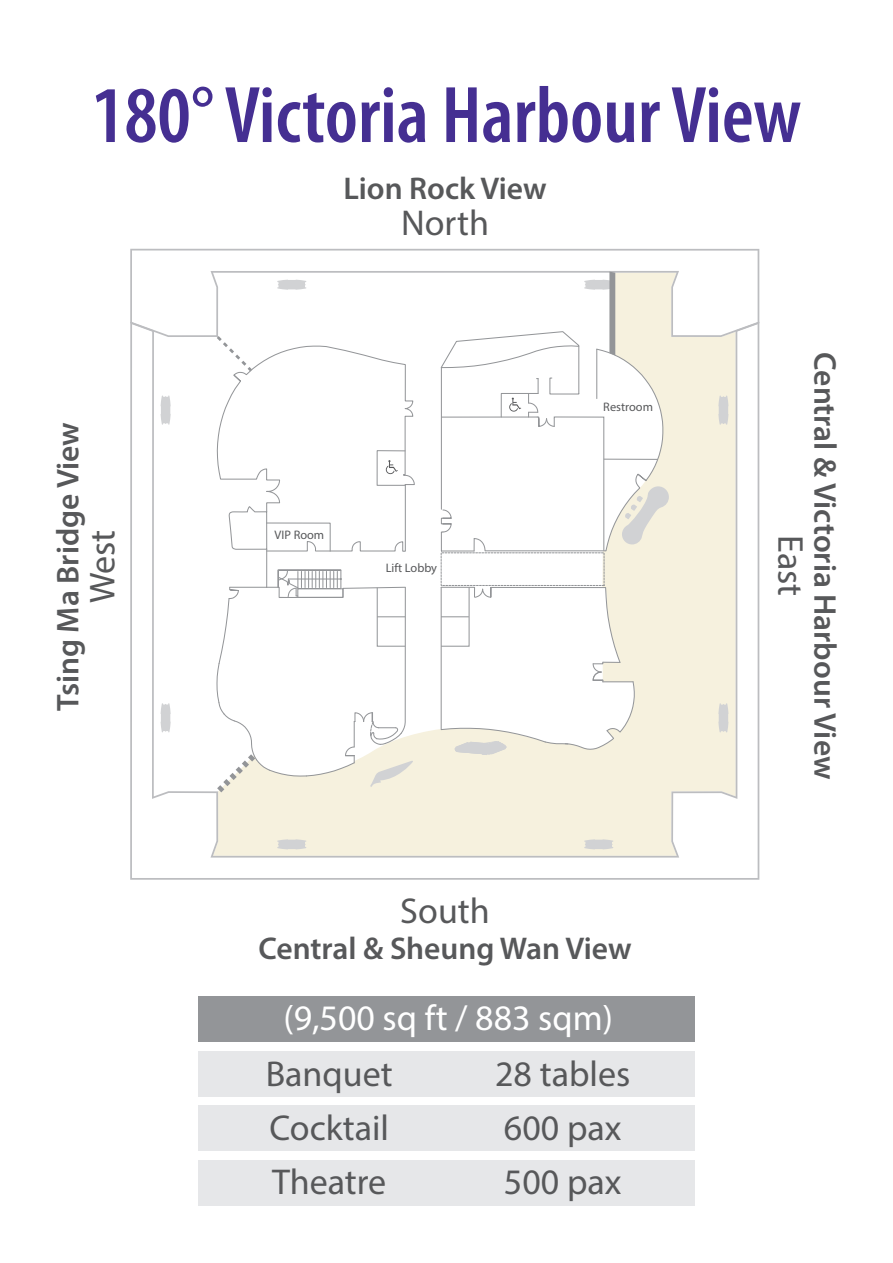
<style>
.page{position:relative;width:893px;height:1263px;background:#fff}
.page>*{position:absolute;margin:0;border:0;box-sizing:border-box;transform-origin:0 0}
.t1{font:600 condensed 81px "Myriad Pro";color:#452f92}
.t2{font:36px/54px "Myriad Pro";color:#57585a;text-align:justify}
.t3{font:36px "Myriad Pro";color:#fff}
.t4{font:600 31.5px "Myriad Pro";color:#57585a}
.t5{font:12.3px "Myriad Pro";color:#57585a}
</style>
<div class="page">
<div style="left:198px;top:996px;width:497px;height:46px;background:#939598"></div>
<div style="left:198px;top:1051px;width:497px;height:46px;background:#e6e7e9"></div>
<div style="left:198px;top:1105px;width:497px;height:46px;background:#e6e7e9"></div>
<div style="left:198px;top:1160px;width:497px;height:46px;background:#e6e7e9"></div>
<svg style="left:130px;top:249px;width:629px;height:73px"></svg>
<svg style="left:130px;top:322px;width:629px;height:558px"></svg>
<svg style="left:718px;top:395px;width:10px;height:30px"></svg>
<svg style="left:718px;top:703px;width:10px;height:29px"></svg>
<svg style="left:277px;top:280px;width:29px;height:10px"></svg>
<svg style="left:584px;top:839px;width:29px;height:10px"></svg>
<svg style="left:277px;top:839px;width:29px;height:10px"></svg>
<svg style="left:161px;top:703px;width:10px;height:29px"></svg>
<svg style="left:161px;top:395px;width:10px;height:30px"></svg>
<div style="left:441px;top:552px;width:164px;height:34px;border:1px dashed #939598"></div>
<svg style="left:440px;top:580px;width:195px;height:175px"></svg>
<hr style="left:266px;top:549px;width:1px;height:38px;background:#939598">
<svg style="left:440px;top:272px;width:229px;height:280px"></svg>
<svg style="left:214px;top:333px;width:201px;height:219px"></svg>
<svg style="left:216px;top:569px;width:198px;height:223px"></svg>
<h1 class="t1" style="left:91px;top:65px;width:711px">180° Victoria Harbour View</h1>
<p class="t4" style="left:343px;top:168px;width:205px">Lion Rock View</p>
<p class="t2" style="left:401px;top:195px;width:89px">North</p>
<p class="t4" style="left:48px;top:711px;width:290px;rotate:-90deg">Tsing Ma Bridge View</p>
<p class="t2" style="left:75px;top:603px;width:75px;rotate:-90deg">West</p>
<p class="t5" style="left:275px;top:527px;width:51px">VIP Room</p>
<p class="t5" style="left:386px;top:560px;width:53px">Lift Lobby</p>
<p class="t5" style="left:603px;top:399px;width:51px">Restroom</p>
<p class="t2" style="left:400px;top:883px;width:91px">South</p>
<p class="t4" style="left:258px;top:928px;width:375px">Central &amp; Sheung Wan View</p>
<p class="t3" style="left:283px;top:996px;width:331px">(9,500 sq ft / 883 sqm)</p>
<p class="t2" style="left:266px;top:1046px;width:128px">Banquet Cocktail Theatre</p>
<p class="t2" style="left:495px;top:1046px;width:137px;text-align:left">28 tables<br>600 pax<br>500 pax</p>
<p class="t2" style="left:818px;top:535px;width:63px;rotate:90deg">East</p>
<p class="t4" style="left:845px;top:352px;width:428px;rotate:90deg">Central &amp; Victoria Harbour View</p>
</div>
